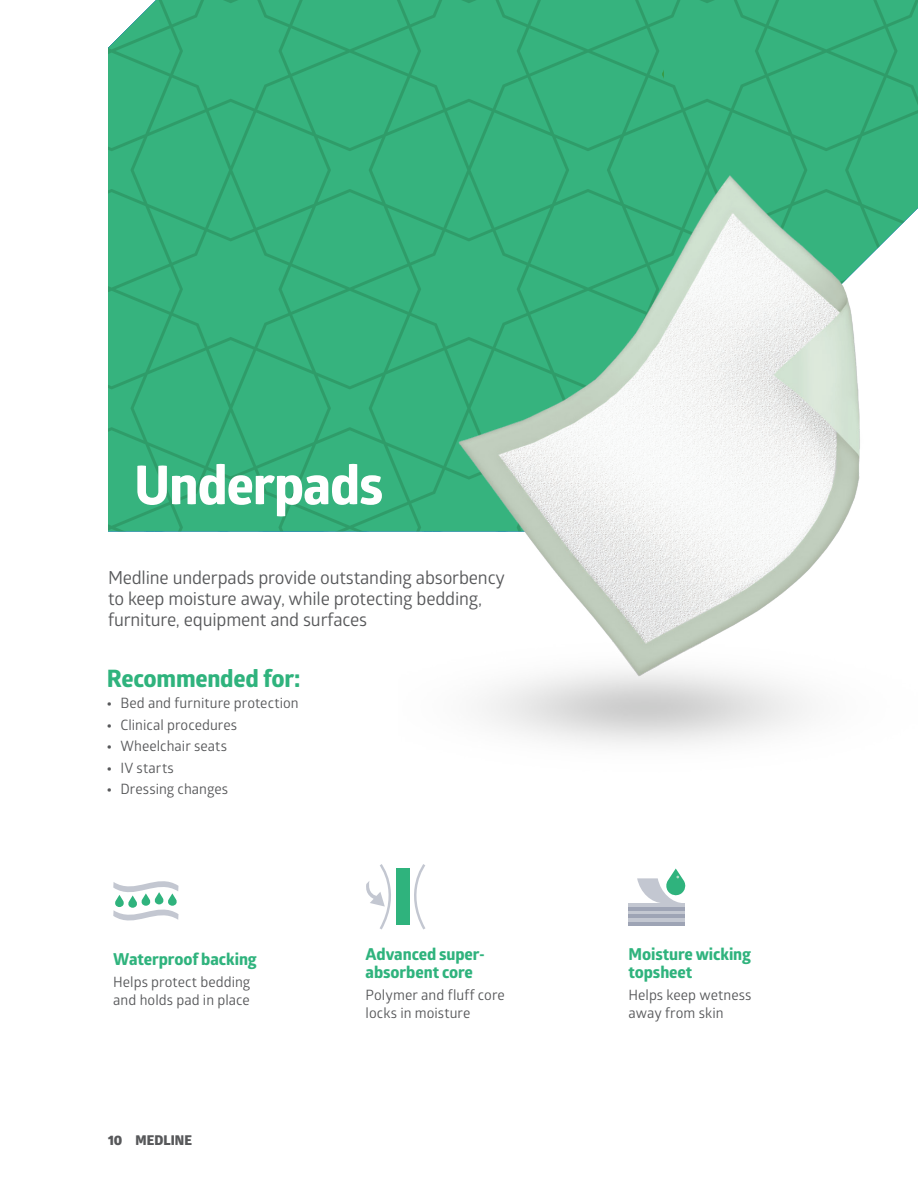
<style>
.page{position:relative;width:918px;height:1188px;background:#fff}
.page>*{position:absolute;margin:0;border:0;box-sizing:border-box;transform-origin:0 0}
.MEDLINE_-_Headline{font:800 54px "Glober";letter-spacing:-.02em;color:#fff}
.MEDLINE_-_Intro_Text{font:800 24px "Glober";letter-spacing:-.01em;color:#2fb37d}
.MEDLINE_-_Intro_Text-2{font:18px/21px "Glober";letter-spacing:-.01em;color:#57585a}
.MEDLINE_-_Intro_Text-3{font:800 16.5px/18px "Glober";letter-spacing:-.005em;color:#2fb37d}
.MEDLINE_-_Body_-_bul{font:14.25px/18px "Glober";letter-spacing:.005em;color:#57585a}
.t1{font:800 13.5px "Glober";color:#57585a}
.s1{font-weight:800}
</style>
<div class="page">
<svg style="left:108px;top:0;width:810px;height:531px;fill:#36b37e"></svg>
<svg style="left:661px;top:67px;width:3px;height:14px"></svg>
<img style="left:398px;top:175px;width:520px;height:570px">
<svg style="left:366px;top:864px;width:60px;height:66px"></svg>
<hr style="left:629px;top:903px;width:36px;height:4px;background:#c3c7d1">
<hr style="left:629px;top:907px;width:36px;height:4px;background:#9ea4b5">
<hr style="left:629px;top:911px;width:36px;height:3px;background:#c3c7d1">
<hr style="left:629px;top:914px;width:36px;height:4px;background:#9ea4b5">
<hr style="left:629px;top:918px;width:36px;height:4px;background:#c3c7d1">
<hr style="left:629px;top:922px;width:36px;height:4px;background:#9ea4b5">
<hr style="left:665px;top:903px;width:20px;height:4px;background:#c3c7d1">
<hr style="left:665px;top:907px;width:20px;height:4px;background:#9ea4b5">
<hr style="left:665px;top:911px;width:20px;height:3px;background:#c3c7d1">
<hr style="left:665px;top:914px;width:20px;height:4px;background:#9ea4b5">
<hr style="left:665px;top:918px;width:20px;height:4px;background:#c3c7d1">
<hr style="left:665px;top:922px;width:20px;height:4px;background:#9ea4b5">
<svg style="left:637px;top:869px;width:49px;height:34px"></svg>
<svg style="left:113px;top:881px;width:66px;height:40px"></svg>
<p class="MEDLINE_-_Headline" style="left:134px;top:446px;width:251px">Underpads</p>
<p class="MEDLINE_-_Intro_Text-2" style="left:108px;top:566px;width:398px">Medline underpads provide outstanding absorbency to keep moisture away, while protecting bedding, furniture, equipment and surfaces</p>
<p class="MEDLINE_-_Intro_Text" style="left:107px;top:661px;width:195px">Recommended for:</p>
<p class="MEDLINE_-_Body_-_bul" style="left:107px;top:693px;width:193px"><span class="s1">•</span> Bed and furniture protection</p>
<p class="MEDLINE_-_Body_-_bul" style="left:107px;top:715px;width:132px"><span class="s1">•</span> Clinical procedures</p>
<p class="MEDLINE_-_Body_-_bul" style="left:107px;top:737px;width:122px"><span class="s1">•</span> Wheelchair seats</p>
<p class="MEDLINE_-_Body_-_bul" style="left:107px;top:758px;width:69px"><span class="s1">•</span> IV starts</p>
<p class="MEDLINE_-_Body_-_bul" style="left:107px;top:780px;width:123px"><span class="s1">•</span> Dressing changes</p>
<p class="MEDLINE_-_Intro_Text-3" style="left:113px;top:950px;width:145px">Waterproof backing</p>
<p class="MEDLINE_-_Body_-_bul" style="left:113px;top:972px;width:139px">Helps protect bedding and holds pad in place</p>
<p class="t1" style="left:108px;top:1130px;width:86px">10 MEDLINE</p>
<p class="MEDLINE_-_Intro_Text-3" style="left:366px;top:945px;width:121px">Advanced super&shy;absorbent core</p>
<p class="MEDLINE_-_Body_-_bul" style="left:366px;top:985px;width:141px">Polymer and fluff core locks in moisture</p>
<p class="MEDLINE_-_Intro_Text-3" style="left:629px;top:945px;width:124px">Moisture wicking topsheet</p>
<p class="MEDLINE_-_Body_-_bul" style="left:629px;top:985px;width:125px">Helps keep wetness away from skin</p>
</div>
